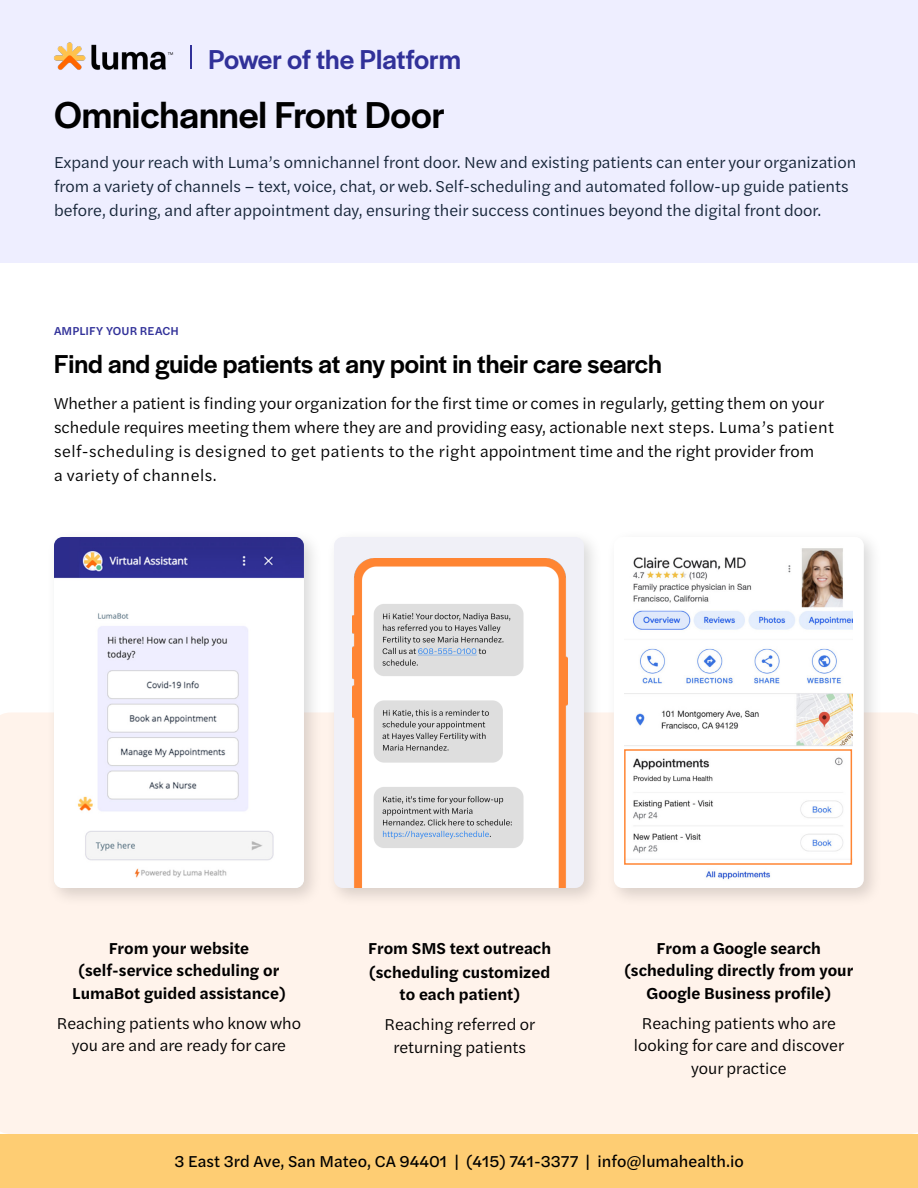
<style>
.page{position:relative;width:918px;height:1188px;background:#fff}
.page>*{position:absolute;margin:0;border:0;box-sizing:border-box;transform-origin:0 0}
.t1{font:500 39px "Halyard Display";color:#000}
.t2{font:500 28.5px "Halyard Display";letter-spacing:-.005em;color:#313199}
.t3{font:500 27px "Halyard Display";color:#000}
.t4{font:16.5px/22.5px "Halyard Text";color:#000;text-align:center}
.t5{font:16.5px/24px "Halyard Text";color:#152437}
.t6{font:600 16.5px/22.5px "Halyard Text";color:#000;text-align:center}
.t7{font:16.5px "Halyard Text";color:#000}
.t8{font:500 12px "Halyard Text";letter-spacing:.005em;color:#313199}
</style>
<div class="page">
<div style="left:0;top:0;width:918px;height:262px;background:#eef"></div>
<div style="left:0;top:712px;width:918px;height:422px;background:#fff3eb"></div>
<div style="left:0;top:1134px;width:918px;height:54px;background:#fecd73"></div>
<div style="left:46px;top:529px;width:278px;height:379px;background:#000;opacity:.15"></div>
<img style="left:54px;top:537px;width:250px;height:351px">
<div style="left:326px;top:529px;width:278px;height:379px;background:#000;opacity:.15"></div>
<div style="left:334px;top:537px;width:250px;height:351px;background:#f0f0f7;border-radius:9px"></div>
<img style="left:352px;top:558px;width:215px;height:330px">
<svg style="left:191px;top:45px;width:1px;height:24px"></svg>
<img style="left:54px;top:42px;width:120px;height:28px">
<div style="left:606px;top:529px;width:277px;height:379px;background:#000;opacity:.15"></div>
<div style="left:614px;top:537px;width:250px;height:351px;background:#fff;border-radius:9px"></div>
<img style="left:625px;top:548px;width:228px;height:332px">
<div style="left:624px;top:749px;width:228px;height:116px;border:2px solid #ff8533"></div>
<p class="t2" style="left:208px;top:40px;width:254px">Power of the Platform</p>
<p class="t1" style="left:54px;top:87px;width:393px">Omnichannel Front Door</p>
<p class="t5" style="left:54px;top:149px;width:804px">Expand your reach with Luma’s omnichannel front door. New and existing patients can enter your organization from a variety of channels – text, voice, chat, or web. Self-scheduling and automated follow-up guide patients before, during, and after appointment day, ensuring their success continues beyond the digital front door.</p>
<p class="t8" style="left:54px;top:323px;width:126px">AMPLIFY YOUR REACH</p>
<p class="t3" style="left:54px;top:344px;width:609px">Find and guide patients at any point in their care search</p>
<p class="t4" style="left:54px;top:390px;width:782px;line-height:24px;text-align:left">Whether a patient is finding your organization for the first time or comes in regularly, getting them on your schedule requires meeting them where they are and providing easy, actionable next steps. Luma’s patient self-scheduling is designed to get patients to the right appointment time and the right provider from<br>a variety of channels.</p>
<p class="t6" style="left:72px;top:936px;width:215px">From your website (self-service scheduling or<br>LumaBot guided assistance)</p>
<p class="t4" style="left:57px;top:1011px;width:246px">Reaching patients who know who you are and are ready for care</p>
<p class="t6" style="left:368px;top:935px;width:185px;line-height:24px;text-align:left">From SMS text outreach (scheduling customized</p>
<p class="t6" style="left:400px;top:983px;width:122px">to each patient)</p>
<p class="t4" style="left:384px;top:1013px;width:153px">Reaching referred or returning patients</p>
<p class="t6" style="left:624px;top:936px;width:230px">From a Google search (scheduling directly from your<br>Google Business profile)</p>
<p class="t4" style="left:634px;top:1011px;width:212px">Reaching patients who are looking for care and discover your practice</p>
<p class="t7" style="left:175px;top:1149px;width:571px">3 East 3rd Ave, San Mateo, CA 94401 | (415) 741-3377 | info@lumahealth.io</p>
</div>
